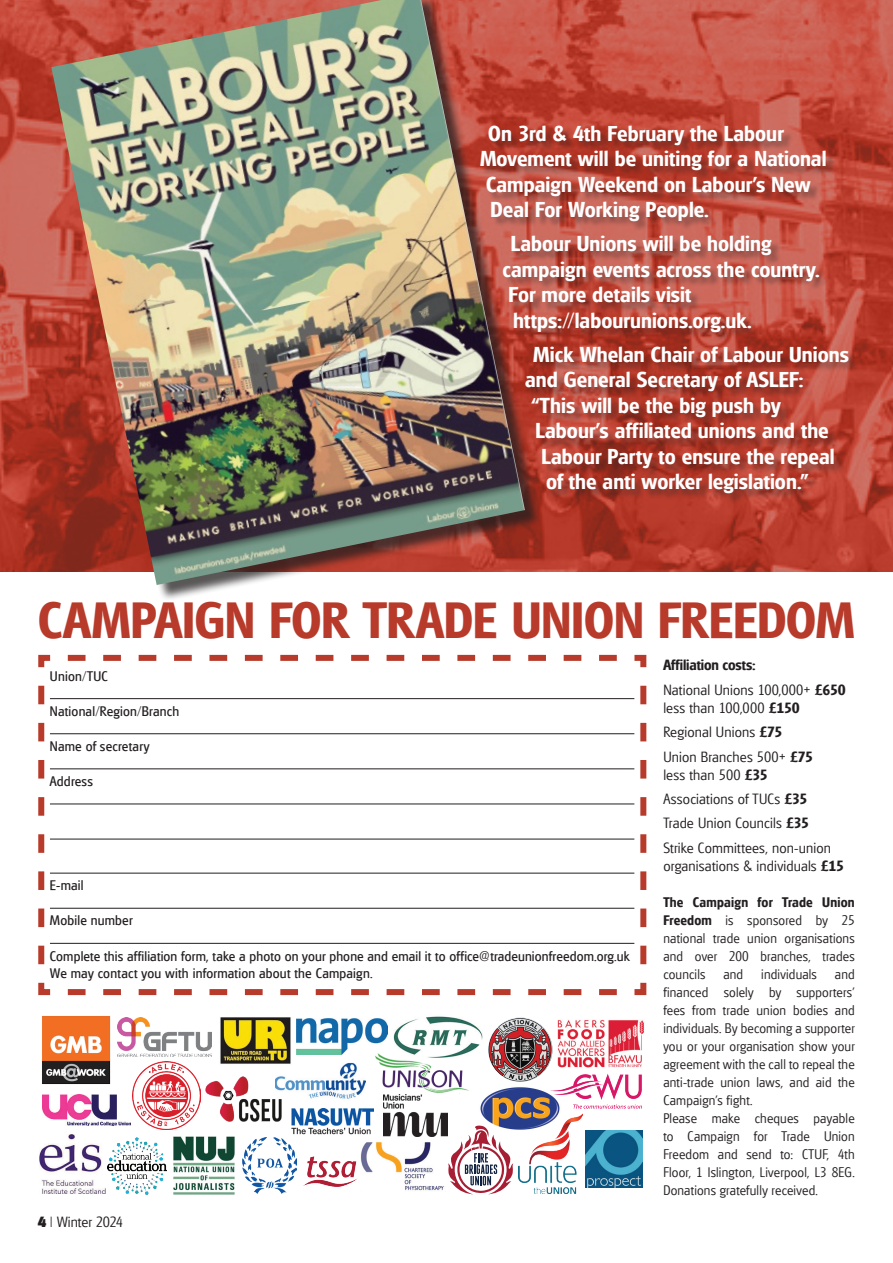
<style>
.page{position:relative;width:893px;height:1263px;background:#fff}
.page>*{position:absolute;margin:0;border:0;box-sizing:border-box;transform-origin:0 0}
.t1{font:700 49.5px "Glasgow";color:#b73a2a}
.t2{font:700 21px "Glasgow";letter-spacing:.005em;color:#fff}
.t3{font:300 14.4px/24.5px "Glasgow";letter-spacing:.01em;color:#231f20}
.t4{font:300 13.5px/18px "Glasgow";letter-spacing:.01em;color:#231f20;text-align:justify}
.t5{font:13.5px/17.5px "Glasgow";letter-spacing:.015em;color:#231f20}
.s1{font-weight:800}
.s2{font-weight:700}
</style>
<div class="page">
<img style="left:361px;top:1142px;width:83px;height:49px">
<img style="left:40px;top:1135px;width:66px;height:59px">
<img style="left:480px;top:1087px;width:80px;height:43px">
<img style="left:549px;top:1074px;width:93px;height:34px">
<img style="left:585px;top:1131px;width:57px;height:56px">
<svg style="left:448px;top:1125px;width:65px;height:69px"></svg>
<img style="left:383px;top:1111px;width:64px;height:26px">
<img style="left:383px;top:1094px;width:40px;height:15px">
<img style="left:557px;top:1020px;width:87px;height:48px">
<img style="left:278px;top:1062px;width:87px;height:42px">
<img style="left:303px;top:1156px;width:54px;height:31px">
<img style="left:242px;top:1137px;width:55px;height:57px">
<img style="left:296px;top:1018px;width:91px;height:36px">
<img style="left:393px;top:1016px;width:90px;height:37px">
<img style="left:220px;top:1017px;width:72px;height:47px">
<img style="left:173px;top:1136px;width:62px;height:59px">
<img style="left:132px;top:1061px;width:69px;height:69px">
<img style="left:42px;top:1094px;width:89px;height:31px">
<img style="left:42px;top:1015px;width:69px;height:69px">
<img style="left:518px;top:1114px;width:65px;height:79px">
<img style="left:373px;top:1053px;width:96px;height:40px">
<img style="left:117px;top:1018px;width:95px;height:38px">
<img style="left:206px;top:1077px;width:75px;height:44px">
<img style="left:107px;top:1138px;width:60px;height:56px">
<img style="left:488px;top:1017px;width:64px;height:65px;border-radius:32px">
<img style="left:292px;top:1108px;width:81px;height:27px">
<img style="left:0;top:0;width:893px;height:572px">
<svg style="left:38px;top:654px;width:609px;height:342px"></svg>
<div style="left:482px;top:127px;width:377px;height:377px;background:#231f20;opacity:.39"></div>
<div style="left:54px;top:0;width:488px;height:602px;background:#231f20;opacity:.75"></div>
<img style="left:51px;top:0;width:474px;height:585px">
<h2 class="t2" style="left:488px;top:120px;width:297px">On 3rd &amp; 4th February the Labour</h2>
<h2 class="t2" style="left:480px;top:146px;width:348px">Movement will be uniting for a National</h2>
<h2 class="t2" style="left:486px;top:171px;width:326px">Campaign Weekend on Labour’s New</h2>
<h2 class="t2" style="left:490px;top:197px;width:220px">Deal For Working People.</h2>
<h2 class="t2" style="left:511px;top:231px;width:262px">Labour Unions will be holding</h2>
<h2 class="t2" style="left:502px;top:256px;width:319px">campaign events across the country.</h2>
<h2 class="t2" style="left:508px;top:282px;width:184px">For more details visit</h2>
<h2 class="t2" style="left:513px;top:307px;width:240px">https://labourunions.org.uk.</h2>
<h2 class="t2" style="left:533px;top:341px;width:317px">Mick Whelan Chair of Labour Unions</h2>
<h2 class="t2" style="left:525px;top:367px;width:280px">and General Secretary of ASLEF:</h2>
<h2 class="t2" style="left:531px;top:392px;width:251px">“This will be the big push by</h2>
<h2 class="t2" style="left:535px;top:418px;width:295px">Labour’s affiliated unions and the</h2>
<h2 class="t2" style="left:541px;top:443px;width:295px">Labour Party to ensure the repeal</h2>
<h2 class="t2" style="left:546px;top:469px;width:264px">of the anti worker legislation.”</h2>
<h1 class="t1" style="left:38px;top:589px;width:818px">CAMPAIGN FOR TRADE UNION FREEDOM</h1>
<p class="t5" style="left:50px;top:667px;width:59px">Union/TUC</p>
<p class="t5" style="left:50px;top:702px;width:131px">National/Region/Branch</p>
<p class="t5" style="left:50px;top:737px;width:101px">Name of secretary</p>
<p class="t5" style="left:50px;top:772px;width:44px">Address</p>
<p class="t5" style="left:50px;top:876px;width:35px">E-mail</p>
<p class="t5" style="left:50px;top:912px;width:84px">Mobile number</p>
<p class="t5" style="left:50px;top:947px;width:581px">Complete this affiliation form, take a photo on your phone and email it to office@tradeunionfreedom.org.uk<br>We may contact you with information about the Campaign.</p>
<p class="t3" style="left:38px;top:1209px;width:87px"><span class="s1">4</span> | Winter 2024</p>
<p class="t3" style="left:663px;top:653px;width:184px"><span class="s2">Affiliation costs:<br></span>National Unions 100,000+ <span class="s2">£650</span></p>
<p class="t3" style="left:663px;top:695px;width:151px">less than 100,000 <span class="s2">£150<br></span>Regional Unions <span class="s2">£75<br></span>Union Branches 500+ <span class="s2">£75</span></p>
<p class="t3" style="left:663px;top:762px;width:169px">less than 500 <span class="s2">£35<br></span>Associations of TUCs <span class="s2">£35<br></span>Trade Union Councils <span class="s2">£35<br></span>Strike Committees, non-union</p>
<p class="t3" style="left:663px;top:853px;width:182px">organisations &amp; individuals <span class="s2">£15</span></p>
<p class="t4" style="left:663px;top:893px;width:193px"><span class="s2">The Campaign for Trade Union Freedom</span> is sponsored by 25 national trade union organisations and over 200 branches, trades councils</p>
<p class="t4" style="left:723px;top:965px;width:21px">and</p>
<p class="t4" style="left:761px;top:965px;width:57px">individuals</p>
<p class="t4" style="left:663px;top:965px;width:193px;text-align:left;text-indent:172px">and financed solely by supporters’ fees from trade union bodies and individuals. By becoming a supporter you or your organisation show your agreement with the call to repeal the anti-trade union laws, and aid the<br>Campaign’s fight.<br>Please make cheques payable to Campaign for Trade Union<br>Freedom and send to: CTUF, 4th<br>Floor, 1 Islington, Liverpool, L3 8EG.<br>Donations gratefully received.</p>
</div>
